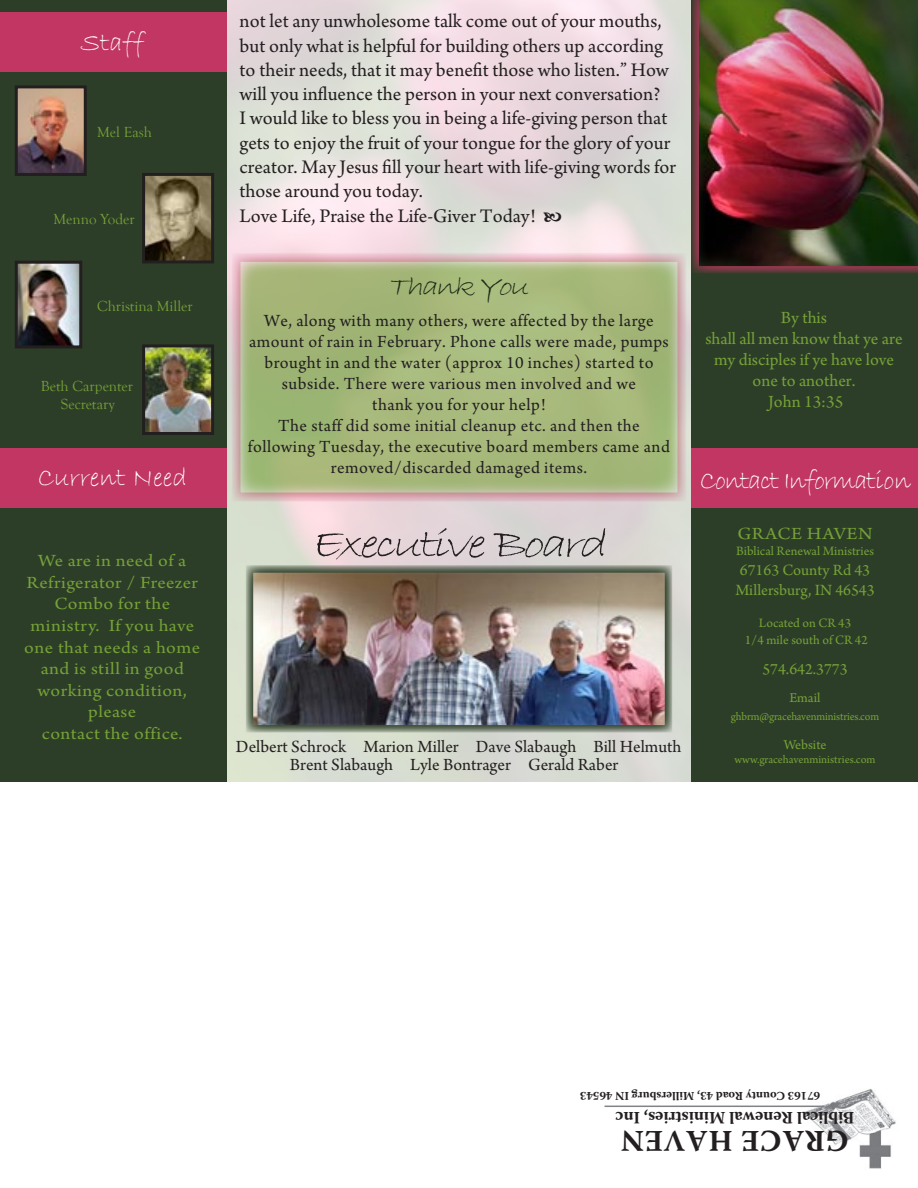
<style>
.page{position:relative;width:918px;height:1188px;background:#fff}
.page>*{position:absolute;margin:0;border:0;box-sizing:border-box;transform-origin:0 0}
.t1{font:42px "Bradley Hand ITC";color:#231f20;scale:1.25 1}
.Caption_Heading{font:700 30px "Warnock Pro";color:#231f20}
.t2{font:27px "Bradley Hand ITC";letter-spacing:-.05em;color:#fff}
.t3{font:27px "Bradley Hand ITC";letter-spacing:-.01em;color:#fff}
.t4{font:27px "Bradley Hand ITC";color:#192a15;scale:1.25 1}
.t5{font:20.25px/24.3px "Arno Pro";color:#231f20}
.t6{font:18px/21px "Arno Pro";letter-spacing:.025em;color:#231f20;text-align:center}
.t7{font:18px/21.6px "Arno Pro";letter-spacing:.02em;color:#76a137;text-align:center;scale:1.1 1}
.t8{font:18px "Arno Pro";color:#231f20}
.t9{font:18px/21px "Arno Pro";color:#76a137;text-align:center}
.t10{font:18px "Arno Pro";letter-spacing:.02em;color:#76a137}
.Caption_Heading-2{font:700 17.25px "Warnock Pro";letter-spacing:-.005em;color:#231f20}
.t11{font:16.5px "Arno Pro";color:#76a137}
.t12{font:15px "Goudy Old Style T";color:#76a137}
.t13{font:14.25px "Arno Pro";letter-spacing:-.005em;color:#76a137}
.t14{font:13.5px "Arno Pro";color:#76a137}
.t15{font:12px "Arno Pro";letter-spacing:-.01em;color:#76a137}
.t16{font:700 12px "Warnock Pro";color:#231f20}
</style>
<div class="page">
<img style="left:226px;top:0;width:466px;height:782px">
<div style="left:692px;top:0;width:226px;height:782px;background:#2d3e28"></div>
<div style="left:0;top:0;width:226px;height:782px;background:#2d3e28"></div>
<div style="left:692px;top:448px;width:226px;height:60px;background:#c13662"></div>
<div style="left:0;top:12px;width:226px;height:60px;background:#c13662"></div>
<div style="left:0;top:448px;width:226px;height:60px;background:#c13662"></div>
<img style="left:691px;top:0;width:227px;height:274px">
<img style="left:255px;top:574px;width:408px;height:150px">
<div style="left:246px;top:565px;width:426px;height:168px;border:8px solid #2d3e28"></div>
<svg style="left:242px;top:263px;width:434px;height:229px;background:#a6b87b"></svg>
<img style="left:19px;top:89px;width:64px;height:83px">
<div style="left:15px;top:85px;width:72px;height:91px;border:3px solid #231f20"></div>
<img style="left:146px;top:177px;width:64px;height:82px">
<div style="left:142px;top:173px;width:72px;height:90px;border:3px solid #231f20"></div>
<img style="left:146px;top:348px;width:64px;height:83px">
<div style="left:142px;top:344px;width:72px;height:91px;border:3px solid #231f20"></div>
<img style="left:19px;top:265px;width:59px;height:79px">
<div style="left:15px;top:261px;width:67px;height:87px;border:3px solid #231f20"></div>
<img style="left:802px;top:1088px;width:94px;height:81px">
<hr style="left:604px;top:1106px;width:220px;height:1px;background:#808285">
<svg style="left:544px;top:212px;width:17px;height:10px"></svg>
<p class="t3" style="left:81px;top:26px;width:65px">Staff</p>
<p class="t12" style="left:97px;top:123px;width:57px">Mel Eash</p>
<p class="t12" style="left:53px;top:211px;width:83px">Menno Yoder</p>
<p class="t12" style="left:97px;top:298px;width:97px">Christina Miller</p>
<p class="t12" style="left:41px;top:377px;width:94px">Beth Carpenter</p>
<p class="t12" style="left:61px;top:395px;width:55px">Secretary</p>
<p class="t3" style="left:38px;top:460px;width:151px">Current Need</p>
<p class="t7" style="left:38px;top:551px;width:136px">We are in need of a</p>
<p class="t7" style="left:27px;top:572px;width:157px">Refrigerator / Freezer<br>Combo for the</p>
<p class="t7" style="left:24px;top:616px;width:161px">ministry. If you have one that needs a home and is still in good</p>
<p class="t7" style="left:38px;top:680px;width:137px">working condition, please</p>
<p class="t7" style="left:42px;top:724px;width:129px">contact the office.</p>
<p class="t5" style="left:240px;top:10px;width:438px">not let any unwholesome talk come out of your mouths, but only what is helpful for building others up according to their needs, that it may benefit those who listen.” How will you influence the person in your next conversation?<br>I would like to bless you in being a life-giving person that gets to enjoy the fruit of your tongue for the glory of your creator. May Jesus fill your heart with life-giving words for those around you today.</p>
<p class="t5" style="left:240px;top:204px;width:298px">Love Life, Praise the Life-Giver Today!</p>
<p class="t4" style="left:389px;top:269px;width:118px">Thank You</p>
<p class="t6" style="left:249px;top:311px;width:421px">We, along with many others, were affected by the large amount of rain in February. Phone calls were made, pumps brought in and the water (approx 10 inches) started to subside. There were various men involved and we</p>
<p class="t6" style="left:372px;top:395px;width:175px">thank you for your help!</p>
<p class="t6" style="left:278px;top:416px;width:363px">The staff did some initial cleanup etc. and then the</p>
<p class="t6" style="left:248px;top:437px;width:424px">following Tuesday, the executive board members came and removed/discarded damaged items.</p>
<p class="t1" style="left:311px;top:517px;width:245px">ExecutiveBoard</p>
<p class="t8" style="left:236px;top:736px;width:447px">Delbert Schrock Marion Miller Dave Slabaugh Bill Helmuth</p>
<p class="t8" style="left:290px;top:754px;width:330px">Brent Slabaugh Lyle Bontrager Gerald Raber</p>
<p class="t10" style="left:781px;top:307px;width:48px">By this</p>
<p class="t9" style="left:705px;top:329px;width:199px">shall all men know that ye are my disciples if ye have love one to another.</p>
<p class="t10" style="left:768px;top:391px;width:77px">John 13:35</p>
<p class="t2" style="left:700px;top:463px;width:213px">Contact Information</p>
<p class="t7" style="left:737px;top:524px;width:124px">GRACE HAVEN</p>
<p class="t14" style="left:736px;top:544px;width:139px">Biblical Renewal Ministries</p>
<p class="t11" style="left:740px;top:561px;width:132px">67163 County Rd 43</p>
<p class="t11" style="left:735px;top:581px;width:141px">Millersburg, IN 46543</p>
<p class="t14" style="left:759px;top:616px;width:94px">Located on CR 43</p>
<p class="t14" style="left:745px;top:632px;width:124px">1/4 mile south of CR 42</p>
<p class="t11" style="left:762px;top:660px;width:87px">574.642.3773</p>
<p class="t13" style="left:789px;top:690px;width:33px">Email</p>
<p class="t15" style="left:731px;top:710px;width:150px">ghbrm@gracehavenministries.com</p>
<p class="t13" style="left:784px;top:737px;width:44px">Website</p>
<p class="t15" style="left:734px;top:753px;width:143px">www.gracehavenministries.com</p>
<p class="t16" style="left:820px;top:1103px;width:242px;rotate:-180deg">67163 County Road 43, Millersburg IN 46543</p>
<p class="Caption_Heading-2" style="left:855px;top:1128px;width:241px;rotate:-180deg">Biblical Renewal Ministries, Inc</p>
<p class="Caption_Heading" style="left:733px;top:1159px;width:48px;rotate:-180deg">Haven</p>
<p class="Caption_Heading" style="left:849px;top:1159px;width:45px;rotate:-180deg">Grace</p>
</div>
